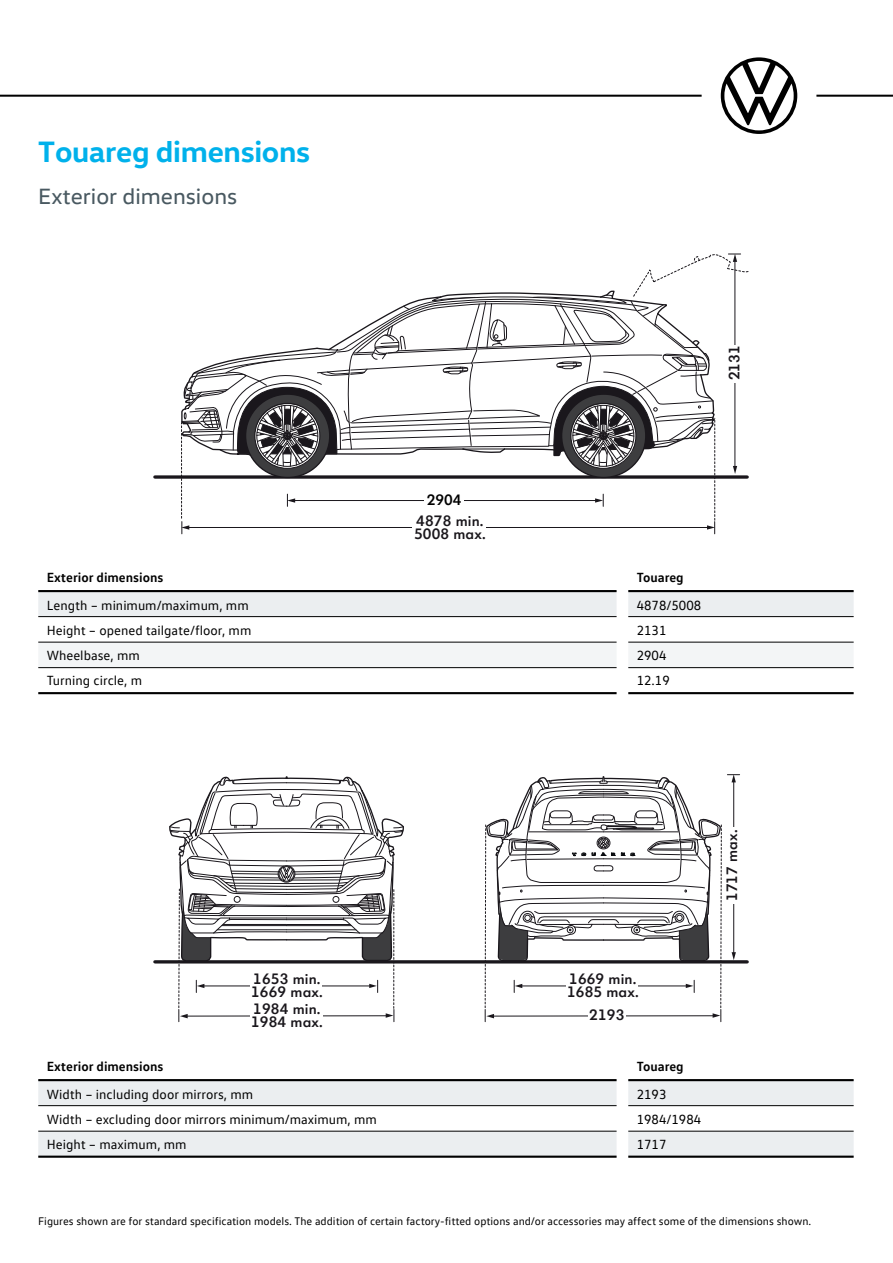
<style>
.page{position:relative;width:893px;height:1263px;background:#fff}
.page>*{position:absolute;margin:0;border:0;box-sizing:border-box;transform-origin:0 0}
.t1{font:700 30px "VW Head";letter-spacing:-.01em;color:#00b1eb}
.t2{font:22.5px "VW Head";color:#495961}
.t3{font:600 15px/13.6px "VW Headline OT";letter-spacing:.01em;color:#1a171c}
.t4{font:600 15px "VW Headline OT";color:#000}
.t5{font:13.5px "VW Text";color:#000}
.t6{font:700 13.5px "VW Text";color:#000}
.t7{font:11.25px "VW Text";color:#000}
</style>
<div class="page">
<svg style="left:155px;top:475px;width:25px;height:4px"></svg>
<svg style="left:180px;top:253px;width:569px;height:281px"></svg>
<hr style="left:155px;top:960px;width:592px;height:3px;background:#1a171c">
<svg style="left:168px;top:776px;width:237px;height:247px"></svg>
<div style="left:250px;top:1006px;width:73px;height:28px;background:#fff"></div>
<div style="left:250px;top:971px;width:72px;height:30px;background:#fff"></div>
<svg style="left:485px;top:774px;width:255px;height:248px"></svg>
<div style="left:38px;top:592px;width:816px;height:24px;background:#ebeef0"></div>
<div style="left:39px;top:643px;width:814px;height:24px;background:#f3f5f6"></div>
<hr style="left:38px;top:616px;width:579px;height:1px;background:#000">
<hr style="left:628px;top:616px;width:226px;height:1px;background:#000">
<hr style="left:38px;top:642px;width:579px;height:1px;background:#000">
<hr style="left:628px;top:642px;width:226px;height:1px;background:#000">
<hr style="left:38px;top:667px;width:579px;height:1px;background:#000">
<hr style="left:628px;top:667px;width:226px;height:1px;background:#000">
<hr style="left:38px;top:590px;width:579px;height:2px;background:#000">
<hr style="left:628px;top:590px;width:226px;height:2px;background:#000">
<hr style="left:38px;top:692px;width:579px;height:2px;background:#000">
<hr style="left:628px;top:692px;width:226px;height:2px;background:#000">
<svg style="left:38px;top:1081px;width:816px;height:74px;fill:#ebeef0"></svg>
<hr style="left:38px;top:1131px;width:579px;height:1px;background:#000">
<hr style="left:628px;top:1131px;width:226px;height:1px;background:#000">
<hr style="left:38px;top:1079px;width:579px;height:2px;background:#000">
<hr style="left:628px;top:1079px;width:226px;height:2px;background:#000">
<hr style="left:38px;top:1155px;width:579px;height:3px;background:#000">
<hr style="left:628px;top:1155px;width:226px;height:3px;background:#000">
<hr style="left:38px;top:1105px;width:579px;height:1px;background:#000">
<hr style="left:628px;top:1105px;width:226px;height:1px;background:#000">
<svg style="left:721px;top:57px;width:76px;height:77px"></svg>
<hr style="left:816px;top:95px;width:77px;height:2px;background:#000">
<hr style="left:0;top:95px;width:702px;height:2px;background:#000">
<h1 class="t1" style="left:38px;top:132px;width:274px">Touareg dimensions</h1>
<h2 class="t2" style="left:38px;top:182px;width:201px">Exterior dimensions</h2>
<p class="t3" style="left:727px;top:380px;width:37px;rotate:-90deg">2131</p>
<p class="t4" style="left:427px;top:489px;width:36px">2904</p>
<p class="t3" style="left:414px;top:513px;width:73px">4878 min.<br>5008 max.</p>
<p class="t6" style="left:47px;top:569px;width:118px">Exterior dimensions</p>
<p class="t6" style="left:637px;top:569px;width:48px">Touareg</p>
<p class="t5" style="left:47px;top:597px;width:203px">Length – minimum/maximum, mm</p>
<p class="t5" style="left:637px;top:597px;width:66px">4878/5008</p>
<p class="t5" style="left:47px;top:622px;width:206px">Height – opened tailgate/floor, mm</p>
<p class="t5" style="left:637px;top:622px;width:31px">2131</p>
<p class="t5" style="left:47px;top:647px;width:95px">Wheelbase, mm</p>
<p class="t5" style="left:637px;top:647px;width:31px">2904</p>
<p class="t5" style="left:47px;top:672px;width:97px">Turning circle, m</p>
<p class="t5" style="left:637px;top:672px;width:35px">12.19</p>
<p class="t3" style="left:725px;top:901px;width:73px;rotate:-90deg">1717 max.</p>
<p class="t3" style="left:251px;top:971px;width:73px">1653 min.<br>1669 max.</p>
<p class="t3" style="left:567px;top:971px;width:73px">1669 min.<br>1685 max.</p>
<p class="t3" style="left:251px;top:1001px;width:73px">1984 min.<br>1984 max.</p>
<p class="t3" style="left:589px;top:1008px;width:37px">2193</p>
<p class="t6" style="left:47px;top:1058px;width:118px">Exterior dimensions</p>
<p class="t6" style="left:637px;top:1058px;width:48px">Touareg</p>
<p class="t5" style="left:47px;top:1085px;width:208px">Width – including door mirrors, mm</p>
<p class="t5" style="left:637px;top:1085px;width:31px">2193</p>
<p class="t5" style="left:47px;top:1111px;width:332px">Width – excluding door mirrors minimum/maximum, mm</p>
<p class="t5" style="left:637px;top:1111px;width:66px">1984/1984</p>
<p class="t5" style="left:47px;top:1136px;width:141px">Height – maximum, mm</p>
<p class="t5" style="left:637px;top:1136px;width:31px">1717</p>
<p class="t7" style="left:38px;top:1214px;width:774px">Figures shown are for standard specification models. The addition of certain factory-fitted options and/or accessories may affect some of the dimensions shown.</p>
</div>
